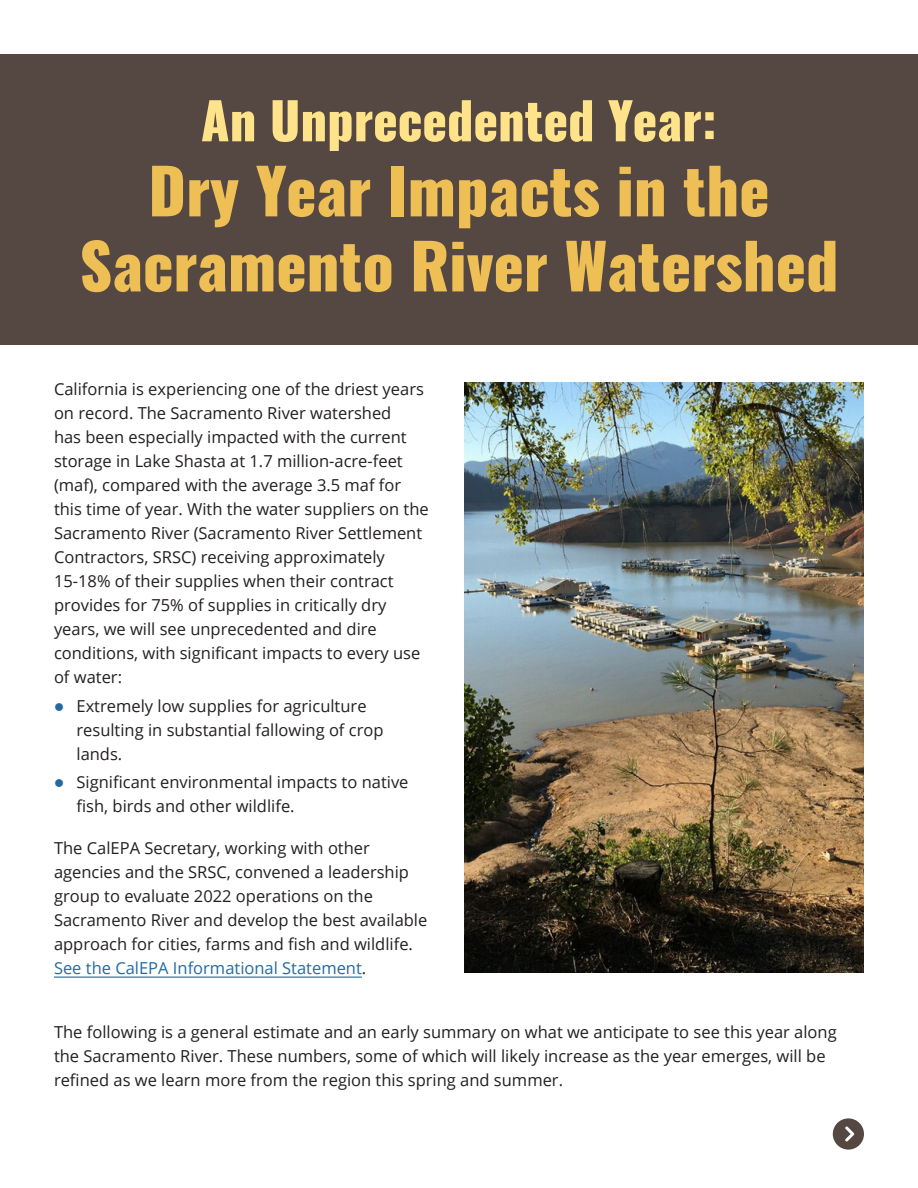
<style>
.page{position:relative;width:918px;height:1188px;background:#fff}
.page>*{position:absolute;margin:0;border:0;box-sizing:border-box;transform-origin:0 0}
.t1{font:800 62.55px "Oswald";color:#eebf55}
.t2{font:800 50.85px "Oswald";color:#fee38a}
.t3{font:16.5px/24px "Open Sans";color:#231f20}
.s1{color:#236aa2}
</style>
<div class="page">
<hr style="left:54px;top:977px;width:308px;height:1px;background:#236aa2">
<img style="left:464px;top:382px;width:400px;height:591px">
<div style="left:0;top:54px;width:918px;height:291px;background:#554842"></div>
<svg style="left:833px;top:1118px;width:31px;height:32px"></svg>
<p class="t2" style="left:201px;top:85px;width:518px">An Unprecedented Year:</p>
<p class="t1" style="left:148px;top:147px;width:623px">Dry Year Impacts in the</p>
<p class="t1" style="left:79px;top:222px;width:761px">Sacramento River Watershed</p>
<p class="t3" style="left:54px;top:377px;width:376px">California is experiencing one of the driest years on record. The Sacramento River watershed<br>has been especially impacted with the current storage in Lake Shasta at 1.7 million-acre-feet (maf), compared with the average 3.5 maf for this time of year. With the water suppliers on the Sacramento River (Sacramento River Settlement Contractors, SRSC) receiving approximately 15-18% of their supplies when their contract provides for 75% of supplies in critically dry years, we will see unprecedented and dire conditions, with significant impacts to every use of water:</p>
<p class="t3" style="left:76px;top:693px;width:309px;text-indent:-22px"><span class="s1">●</span> Extremely low supplies for agriculture resulting in substantial fallowing of crop lands.</p>
<p class="t3" style="left:76px;top:770px;width:334px;text-indent:-22px"><span class="s1">●</span> Significant environmental impacts to native fish, birds and other wildlife.</p>
<p class="t3" style="left:54px;top:836px;width:375px">The CalEPA Secretary, working with other agencies and the SRSC, convened a leadership group to evaluate 2022 operations on the Sacramento River and develop the best available approach for cities, farms and fish and wildlife.<br><span class="s1">See the CalEPA Informational Statement</span>.</p>
<p class="t3" style="left:54px;top:1019px;width:784px">The following is a general estimate and an early summary on what we anticipate to see this year along the Sacramento River. These numbers, some of which will likely increase as the year emerges, will be refined as we learn more from the region this spring and summer.</p>
</div>
